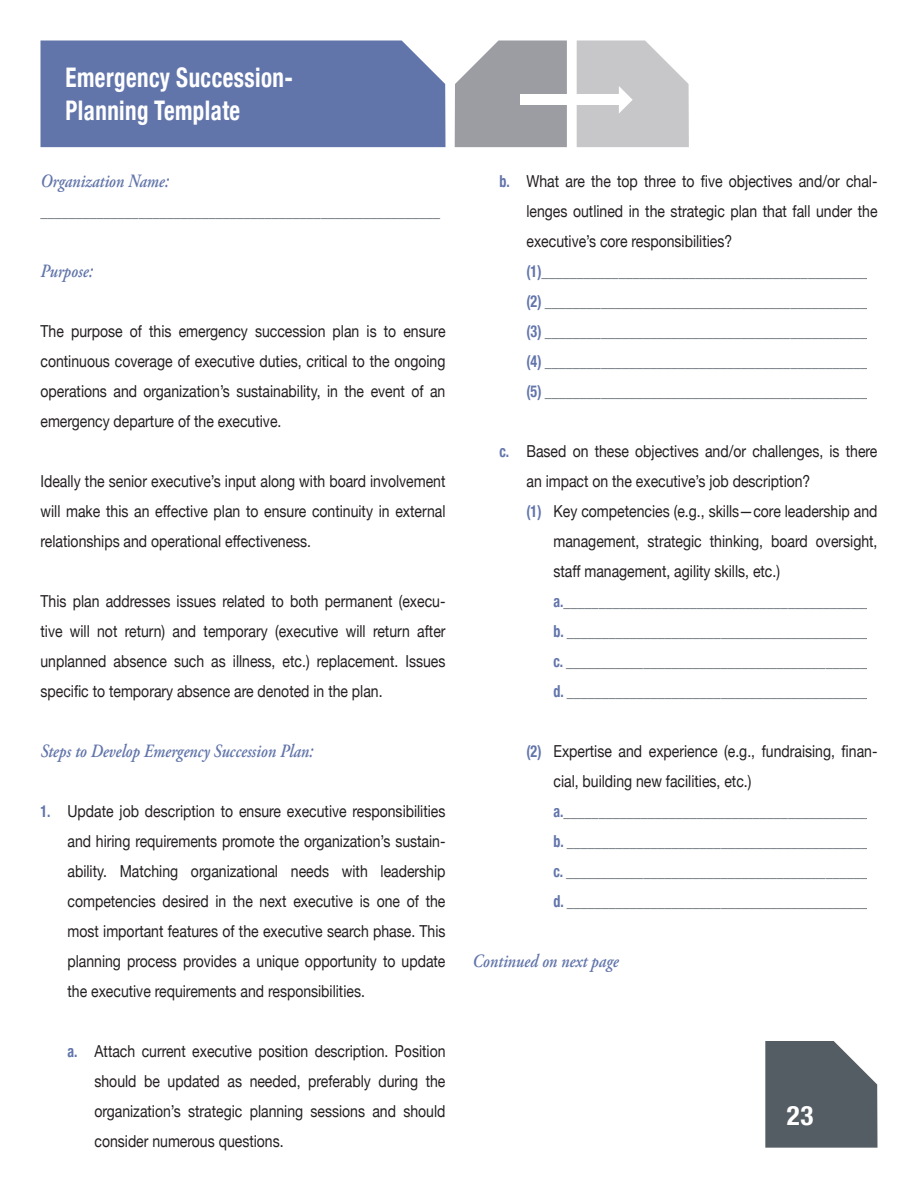
<style>
.page{position:relative;width:918px;height:1188px;background:#fff}
.page>*{position:absolute;margin:0;border:0;box-sizing:border-box;transform-origin:0 0}
.t1{font:700 condensed 27px "Helvetica Neue";letter-spacing:.02em;color:#fff;scale:.85 1}
.t2{font:700 condensed 27px "Helvetica Neue";letter-spacing:.02em;color:#fff}
.t3{font:italic 600 18.75px "Adobe Garamond Pro";color:#6275ab;scale:.85 1}
.t4{font:16.5px/30px "Helvetica Neue";color:#231f20;text-align:justify;scale:.85 1}
.t5{font:16.5px "Helvetica Neue";color:#555d64;scale:.85 1}
.s1{font-weight:700;font-stretch:condensed;color:#6275ab}
</style>
<div class="page">
<svg style="left:765px;top:1041px;width:113px;height:107px;background:#646b72"></svg>
<div style="left:40px;top:40px;width:406px;height:107px;background:#6275ab"></div>
<svg style="left:455px;top:40px;width:112px;height:107px;background:#a3a5ab"></svg>
<svg style="left:577px;top:40px;width:112px;height:107px;background:#ceced1"></svg>
<div style="left:520px;top:94px;width:48px;height:11px;background:#fff"></div>
<p class="t1" style="left:66px;top:61px;width:269px">Emergency Succession-</p>
<p class="t1" style="left:66px;top:94px;width:207px">Planning Template</p>
<p class="t3" style="left:40px;top:170px;width:152px">Organization Name:</p>
<p class="t5" style="left:40px;top:201px;width:472px">_________________________________________________________</p>
<p class="t3" style="left:40px;top:260px;width:63px">Purpose:</p>
<p class="t4" style="left:40px;top:316px;width:478px">The purpose of this emergency succession plan is to ensure continuous coverage of executive duties, critical to the ongoing operations and organization’s sustainability, in the event of an emergency departure of the executive.</p>
<p class="t4" style="left:40px;top:466px;width:478px">Ideally the senior executive’s input along with board involvement will make this an effective plan to ensure continuity in external relationships and operational effectiveness.</p>
<p class="t4" style="left:40px;top:586px;width:478px">This plan addresses issues related to both permanent (execu&shy;tive will not return) and temporary (executive will return after unplanned absence such as illness, etc.) replacement. Issues specific to temporary absence are denoted in the plan.</p>
<p class="t3" style="left:40px;top:740px;width:323px">Steps to Develop Emergency Succession Plan:</p>
<p class="t4" style="left:67px;top:796px;width:446px;text-indent:-27px"><span class="s1">1.</span> Update job description to ensure executive responsibilities and hiring requirements promote the organization’s sustain&shy;ability. Matching organizational needs with leadership competencies desired in the next executive is one of the most important features of the executive search phase. This planning process provides a unique opportunity to update the executive requirements and responsibilities.</p>
<p class="t4" style="left:94px;top:1036px;width:414px;text-indent:-27px"><span class="s1">a.</span> Attach current executive position description. Position should be updated as needed, preferably during the organization’s strategic planning sessions and should consider numerous questions.</p>
<p class="t4" style="left:526px;top:166px;width:414px;text-indent:-27px"><span class="s1">b.</span> What are the top three to five objectives and/or chal&shy;lenges outlined in the strategic plan that fall under the executive’s core responsibilities?</p>
<p class="t5" style="left:527px;top:261px;width:407px"><span class="s1">(1)</span>_______________________________________________</p>
<p class="t5" style="left:527px;top:291px;width:411px"><span class="s1">(2)</span> _______________________________________________</p>
<p class="t5" style="left:527px;top:321px;width:411px"><span class="s1">(3)</span> _______________________________________________</p>
<p class="t5" style="left:527px;top:351px;width:411px"><span class="s1">(4)</span> _______________________________________________</p>
<p class="t5" style="left:527px;top:381px;width:411px"><span class="s1">(5)</span> _______________________________________________</p>
<p class="t4" style="left:526px;top:436px;width:414px;text-indent:-27px"><span class="s1">c.</span> Based on these objectives and/or challenges, is there an impact on the executive’s job description?</p>
<p class="t4" style="left:553px;top:496px;width:383px;text-indent:-27px"><span class="s1">(1)</span> Key competencies (e.g., skills—core leadership and management, strategic thinking, board oversight, staff management, agility skills, etc.)</p>
<p class="t5" style="left:554px;top:591px;width:376px"><span class="s1">a.</span>____________________________________________</p>
<p class="t5" style="left:554px;top:621px;width:380px"><span class="s1">b.</span> ____________________________________________</p>
<p class="t5" style="left:554px;top:651px;width:379px"><span class="s1">c.</span> ____________________________________________</p>
<p class="t5" style="left:554px;top:681px;width:380px"><span class="s1">d.</span> ____________________________________________</p>
<p class="t4" style="left:553px;top:736px;width:383px;text-indent:-27px"><span class="s1">(2)</span> Expertise and experience (e.g., fundraising, finan&shy;cial, building new facilities, etc.)</p>
<p class="t5" style="left:553px;top:801px;width:376px"><span class="s1">a.</span>____________________________________________</p>
<p class="t5" style="left:554px;top:831px;width:380px"><span class="s1">b.</span> ____________________________________________</p>
<p class="t5" style="left:554px;top:861px;width:379px"><span class="s1">c.</span> ____________________________________________</p>
<p class="t5" style="left:554px;top:891px;width:380px"><span class="s1">d.</span> ____________________________________________</p>
<p class="t3" style="left:472px;top:950px;width:173px">Continued on next page</p>
<p class="t2" style="left:787px;top:1099px;width:28px">23</p>
</div>
